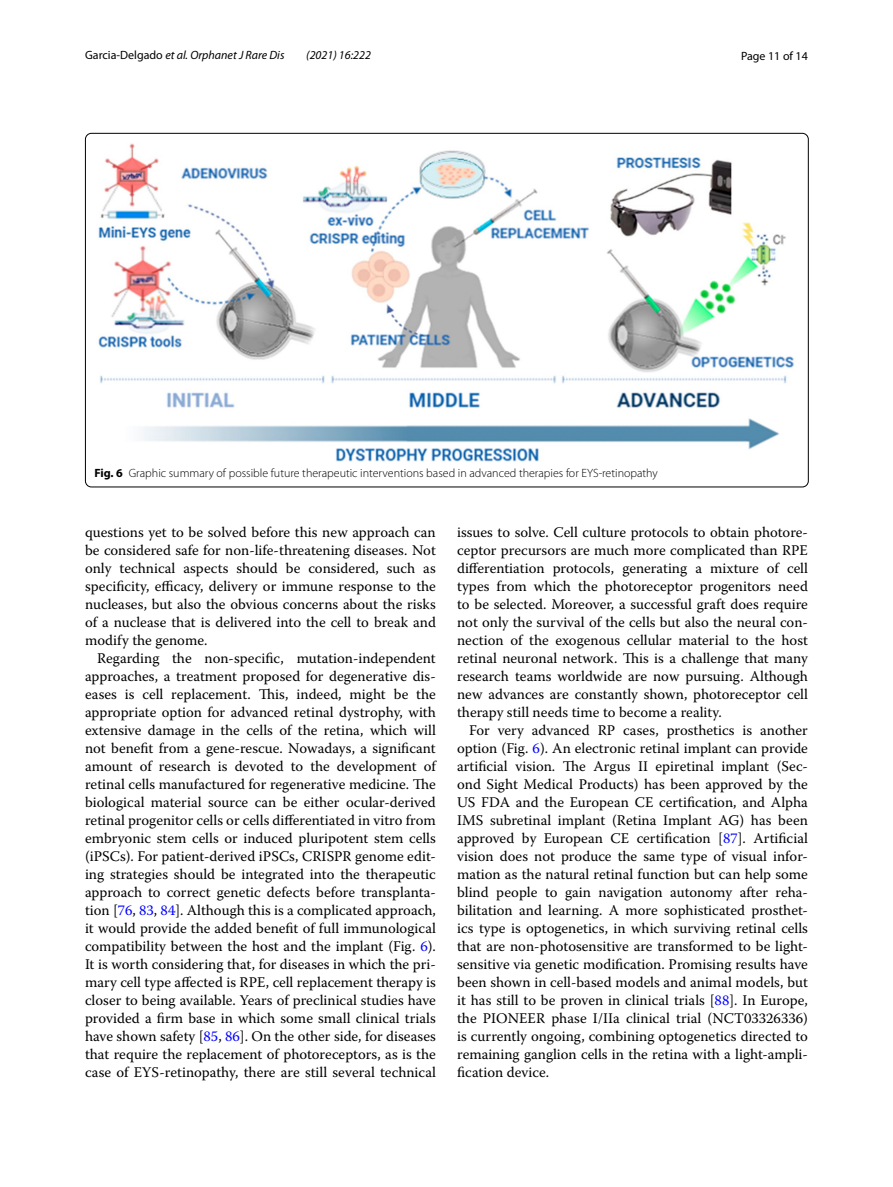
<style>
.page{position:relative;width:893px;height:1187px;background:#fff}
.page>*{position:absolute;margin:0;border:0;box-sizing:border-box;transform-origin:0 0}
.t1{font:14.7px/18px "Warnock Pro";color:#000;text-align:justify}
.t2{font:300 12px "Myriad Pro";color:#000}
.t3{font:italic 12px "Myriad Pro";color:#000}
.t4{font:12px "Myriad Pro";color:#000}
.s1{font-style:normal}
.s2{font-weight:700}
.s3{color:#00f}
</style>
<div class="page">
<img style="left:98px;top:143px;width:697px;height:318px">
<p class="t3" style="left:85px;top:48px;width:201px"><span class="s1">Garcia‑Delgado</span> et al. Orphanet J Rare Dis</p>
<p class="t3" style="left:306px;top:48px;width:66px">(2021) 16:222</p>
<p class="t4" style="left:741px;top:48px;width:68px">Page 11 of 14</p>
<p class="t2" style="left:94px;top:466px;width:565px"><span class="s2">Fig. 6</span> Graphic summary of possible future therapeutic interventions based in advanced therapies for EYS-retinopathy</p>
<p class="t1" style="left:85px;top:522px;width:352px">questions yet to be solved before this new approach can be considered safe for non-life-threatening diseases. Not only technical aspects should be considered, such as specificity, efficacy, delivery or immune response to the nucleases, but also the obvious concerns about the risks of a nuclease that is delivered into the cell to break and modify the genome.</p>
<p class="t1" style="left:85px;top:648px;width:352px;text-indent:12px">Regarding the non-specific, mutation-independent approaches, a treatment proposed for degenerative dis&shy;eases is cell replacement. This, indeed, might be the appropriate option for advanced retinal dystrophy, with extensive damage in the cells of the retina, which will not benefit from a gene-rescue. Nowadays, a significant amount of research is devoted to the development of retinal cells manufactured for regenerative medicine. The biological material source can be either ocular-derived retinal progenitor cells or cells differentiated in vitro from embryonic stem cells or induced pluripotent stem cells (iPSCs). For patient-derived iPSCs, CRISPR genome edit&shy;ing strategies should be integrated into the therapeutic approach to correct genetic defects before transplanta&shy;tion [<span class="s3">76</span>, <span class="s3">83</span>, <span class="s3">84</span>]. Although this is a complicated approach, it would provide the added benefit of full immunological compatibility between the host and the implant (Fig. <span class="s3">6</span>).<br>It is worth considering that, for diseases in which the pri&shy;mary cell type affected is RPE, cell replacement therapy is closer to being available. Years of preclinical studies have provided a firm base in which some small clinical trials have shown safety [<span class="s3">85</span>, <span class="s3">86</span>]. On the other side, for diseases that require the replacement of photoreceptors, as is the case of EYS-retinopathy, there are still several technical</p>
<p class="t1" style="left:457px;top:522px;width:352px">issues to solve. Cell culture protocols to obtain photore&shy;ceptor precursors are much more complicated than RPE differentiation protocols, generating a mixture of cell types from which the photoreceptor progenitors need to be selected. Moreover, a successful graft does require not only the survival of the cells but also the neural con&shy;nection of the exogenous cellular material to the host retinal neuronal network. This is a challenge that many research teams worldwide are now pursuing. Although new advances are constantly shown, photoreceptor cell therapy still needs time to become a reality.</p>
<p class="t1" style="left:457px;top:720px;width:352px;text-indent:12px">For very advanced RP cases, prosthetics is another option (Fig. <span class="s3">6</span>). An electronic retinal implant can provide artificial vision. The Argus II epiretinal implant (Sec&shy;ond Sight Medical Products) has been approved by the US FDA and the European CE certification, and Alpha IMS subretinal implant (Retina Implant AG) has been approved by European CE certification [<span class="s3">87</span>]. Artificial vision does not produce the same type of visual infor&shy;mation as the natural retinal function but can help some blind people to gain navigation autonomy after reha&shy;bilitation and learning. A more sophisticated prosthet&shy;ics type is optogenetics, in which surviving retinal cells that are non-photosensitive are transformed to be light&shy;sensitive via genetic modification. Promising results have been shown in cell-based models and animal models, but it has still to be proven in clinical trials [<span class="s3">88</span>]. In Europe, the PIONEER phase I/IIa clinical trial (NCT03326336) is currently ongoing, combining optogenetics directed to remaining ganglion cells in the retina with a light-ampli&shy;fication device.</p>
</div>
